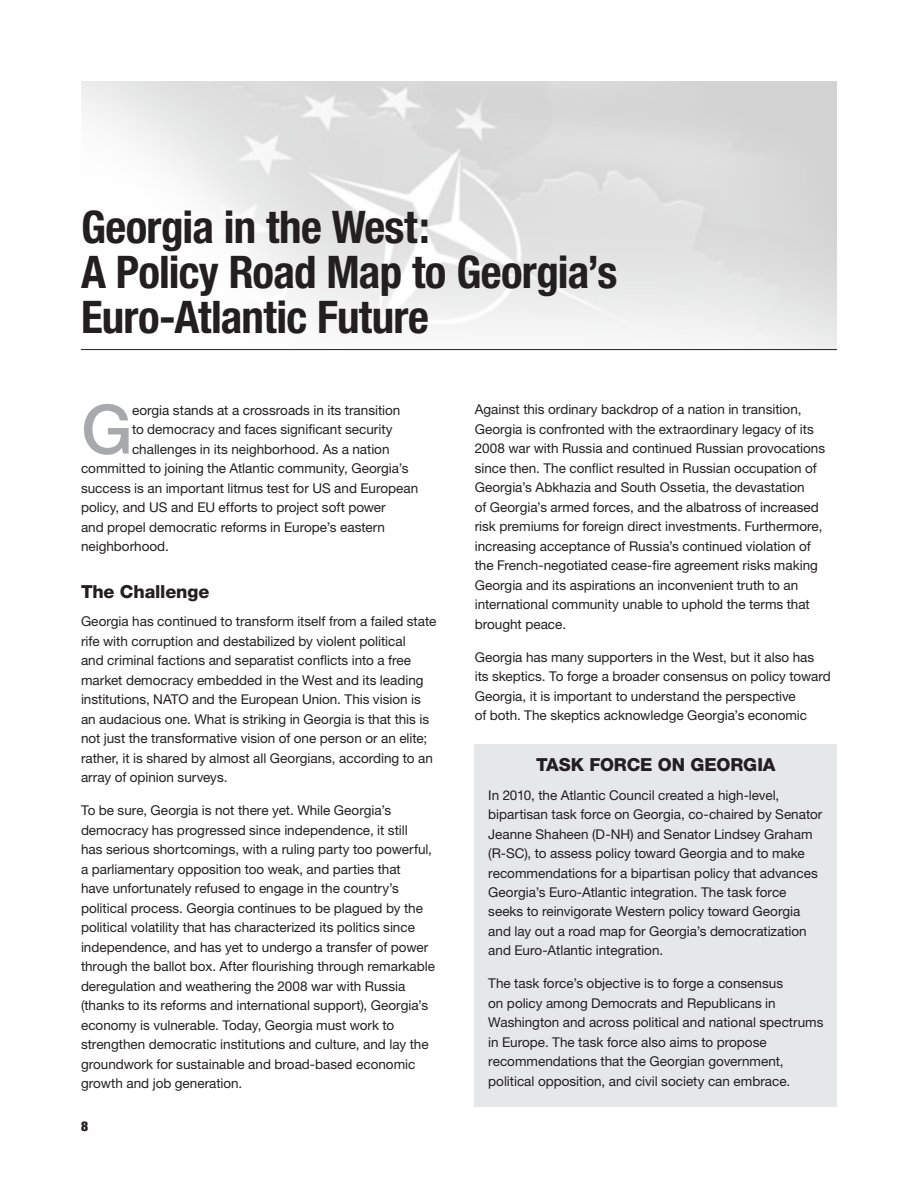
<style>
.page{position:relative;width:918px;height:1188px;background:#fff}
.page>*{position:absolute;margin:0;border:0;box-sizing:border-box;transform-origin:0 0}
.t1{font:500 68.1px "Helvetica Neue";color:#a8a9ad}
.t2{font:700 condensed 45px/45px "Helvetica Neue";letter-spacing:-.015em;color:#231f20}
.t3{font:800 18px "Helvetica Neue";letter-spacing:-.005em;color:#231f20}
.t4{font:13.5px/19.5px "Helvetica Neue";color:#231f20}
.t5{font:900 condensed 13.5px "Helvetica Neue";color:#231f20}
</style>
<div class="page">
<img style="left:81px;top:81px;width:756px;height:268px">
<hr style="left:81px;top:349px;width:756px;height:1px;background:#231f20">
<div style="left:475px;top:745px;width:362px;height:362px;background:#e6e7e9"></div>
<h2 class="t2" style="left:81px;top:204px;width:538px">Georgia in the West:<br>A Policy Road Map to Georgia’s<br>Euro-Atlantic Future</h2>
<h1 class="t1" style="left:81px;top:389px;width:53px">G</h1>
<p class="t4" style="left:132px;top:400px;width:270px">eorgia stands at a crossroads in its transition</p>
<p class="t4" style="left:132px;top:419px;width:262px">to democracy and faces significant security</p>
<p class="t4" style="left:132px;top:439px;width:259px">challenges in its neighborhood. As a nation</p>
<p class="t4" style="left:81px;top:458px;width:329px">committed to joining the Atlantic community, Georgia’s</p>
<p class="t4" style="left:81px;top:478px;width:339px">success is an important litmus test for US and European</p>
<p class="t4" style="left:81px;top:497px;width:306px">policy, and US and EU efforts to project soft power</p>
<p class="t4" style="left:81px;top:517px;width:305px">and propel democratic reforms in Europe’s eastern</p>
<p class="t4" style="left:81px;top:536px;width:89px">neighborhood.</p>
<h3 class="t3" style="left:81px;top:581px;width:130px">The Challenge</h3>
<p class="t4" style="left:81px;top:611px;width:357px">Georgia has continued to transform itself from a failed state rife with corruption and destabilized by violent political<br>and criminal factions and separatist conflicts into a free market democracy embedded in the West and its leading institutions, NATO and the European Union. This vision is an audacious one. What is striking in Georgia is that this is not just the transformative vision of one person or an elite; rather, it is shared by almost all Georgians, according to an array of opinion surveys.</p>
<p class="t4" style="left:81px;top:800px;width:356px">To be sure, Georgia is not there yet. While Georgia’s democracy has progressed since independence, it still<br>has serious shortcomings, with a ruling party too powerful, a parliamentary opposition too weak, and parties that<br>have unfortunately refused to engage in the country’s political process. Georgia continues to be plagued by the political volatility that has characterized its politics since independence, and has yet to undergo a transfer of power through the ballot box. After flourishing through remarkable deregulation and weathering the 2008 war with Russia (thanks to its reforms and international support), Georgia’s economy is vulnerable. Today, Georgia must work to strengthen democratic institutions and culture, and lay the groundwork for sustainable and broad-based economic growth and job generation.</p>
<p class="t5" style="left:81px;top:1118px;width:9px">8</p>
<p class="t4" style="left:475px;top:400px;width:352px">Against this ordinary backdrop of a nation in transition, Georgia is confronted with the extraordinary legacy of its 2008 war with Russia and continued Russian provocations since then. The conflict resulted in Russian occupation of Georgia’s Abkhazia and South Ossetia, the devastation<br>of Georgia’s armed forces, and the albatross of increased risk premiums for foreign direct investments. Furthermore, increasing acceptance of Russia’s continued violation of the French-negotiated cease-fire agreement risks making Georgia and its aspirations an inconvenient truth to an international community unable to uphold the terms that brought peace.</p>
<p class="t4" style="left:475px;top:647px;width:358px">Georgia has many supporters in the West, but it also has its skeptics. To forge a broader consensus on policy toward Georgia, it is important to understand the perspective<br>of both. The skeptics acknowledge Georgia’s economic</p>
<h3 class="t3" style="left:536px;top:754px;width:241px">TASK FORCE ON GEORGIA</h3>
<p class="t4" style="left:488px;top:785px;width:336px">In 2010, the Atlantic Council created a high-level, bipartisan task force on Georgia, co-chaired by Senator Jeanne Shaheen (D-NH) and Senator Lindsey Graham (R-SC), to assess policy toward Georgia and to make recommendations for a bipartisan policy that advances Georgia’s Euro-Atlantic integration. The task force seeks to reinvigorate Western policy toward Georgia and lay out a road map for Georgia’s democratization and Euro-Atlantic integration.</p>
<p class="t4" style="left:488px;top:974px;width:337px">The task force’s objective is to forge a consensus<br>on policy among Democrats and Republicans in Washington and across political and national spectrums in Europe. The task force also aims to propose recommendations that the Georgian government, political opposition, and civil society can embrace.</p>
</div>
